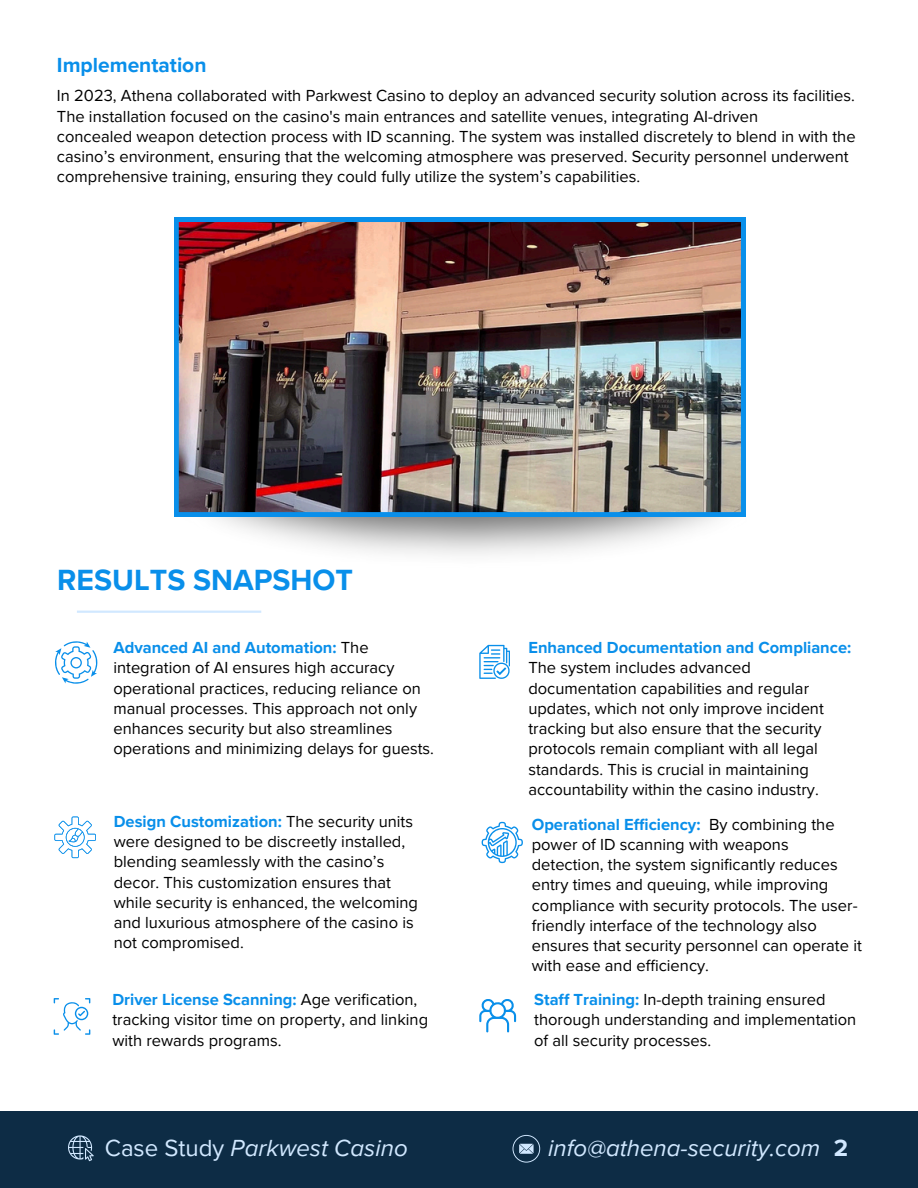
<style>
.page{position:relative;width:918px;height:1188px;background:#fff}
.page>*{position:absolute;margin:0;border:0;box-sizing:border-box;transform-origin:0 0}
.t1{font:700 30.15px "Proxima Nova";color:#098fea}
.t2{font:italic 24px "Proxima Nova";color:#d1e8ff}
.t3{font:700 24px "Proxima Nova";color:#d1e8ff}
.t4{font:700 21px "Proxima Nova";color:#098fea}
.t5{font:16.5px/20.2px "Proxima Nova";color:#000}
.s1{font-weight:700;color:#098fea}
.s2{font-style:normal}
</style>
<div class="page">
<div style="left:0;top:1111px;width:918px;height:77px;background:#0d2c45"></div>
<hr style="left:77px;top:611px;width:184px;height:2px;background:#d1e8ff">
<svg style="left:55px;top:641px;width:43px;height:43px"></svg>
<svg style="left:482px;top:822px;width:41px;height:41px"></svg>
<svg style="left:479px;top:999px;width:37px;height:33px"></svg>
<svg style="left:479px;top:645px;width:31px;height:34px"></svg>
<svg style="left:54px;top:816px;width:42px;height:42px"></svg>
<svg style="left:54px;top:998px;width:36px;height:37px"></svg>
<img style="left:216px;top:459px;width:530px;height:96px">
<img style="left:174px;top:218px;width:571px;height:299px">
<svg style="left:68px;top:1135px;width:26px;height:26px"></svg>
<svg style="left:513px;top:1135px;width:27px;height:28px"></svg>
<p class="t4" style="left:57px;top:53px;width:151px">Implementation</p>
<p class="t5" style="left:57px;top:86px;width:800px">In 2023, Athena collaborated with Parkwest Casino to deploy an advanced security solution across its facilities.<br>The installation focused on the casino's main entrances and satellite venues, integrating AI-driven</p>
<p class="t5" style="left:57px;top:127px;width:800px">concealed weapon detection process with ID scanning. The system was installed discretely to blend in with the casino’s environment, ensuring that the welcoming atmosphere was preserved. Security personnel underwent comprehensive training, ensuring they could fully utilize the system’s capabilities.</p>
<p class="t1" style="left:57px;top:562px;width:297px">RESULTS SNAPSHOT</p>
<p class="t5" style="left:113px;top:638px;width:309px"><span class="s1">Advanced AI and Automation:</span> The integration of AI ensures high accuracy operational practices, reducing reliance on</p>
<h1 class="t5" style="left:113px;top:699px;width:322px">manual processes. This approach not only enhances security but also streamlines operations and minimizing delays for guests.</h1>
<p class="t5" style="left:528px;top:638px;width:324px"><span class="s1">Enhanced Documentation and Compliance:<br></span>The system includes advanced documentation capabilities and regular updates, which not only improve incident tracking but also ensure that the security protocols remain compliant with all legal standards. This is crucial in maintaining accountability within the casino industry.</p>
<p class="t5" style="left:114px;top:812px;width:306px"><span class="s1">Design Customization:</span> The security units were designed to be discreetly installed, blending seamlessly with the casino’s decor. This customization ensures that while security is enhanced, the welcoming and luxurious atmosphere of the casino is not compromised.</p>
<p class="t5" style="left:532px;top:814px;width:332px"><span class="s1">Operational Efficiency:</span> By combining the power of ID scanning with weapons detection, the system significantly reduces entry times and queuing, while improving compliance with security protocols. The user&shy;friendly interface of the technology also ensures that security personnel can operate it with ease and efficiency.</p>
<p class="t5" style="left:112px;top:990px;width:317px"><span class="s1">Driver License Scanning:</span> Age verification, tracking visitor time on property, and linking with rewards programs.</p>
<p class="t5" style="left:534px;top:990px;width:324px"><span class="s1">Staff Training:</span> In-depth training ensured thorough understanding and implementation of all security processes.</p>
<p class="t2" style="left:105px;top:1134px;width:304px"><span class="s2">Case Study</span> Parkwest Casino</p>
<p class="t2" style="left:548px;top:1133px;width:274px">info@athena-security.com</p>
<p class="t3" style="left:834px;top:1134px;width:16px">2</p>
</div>
